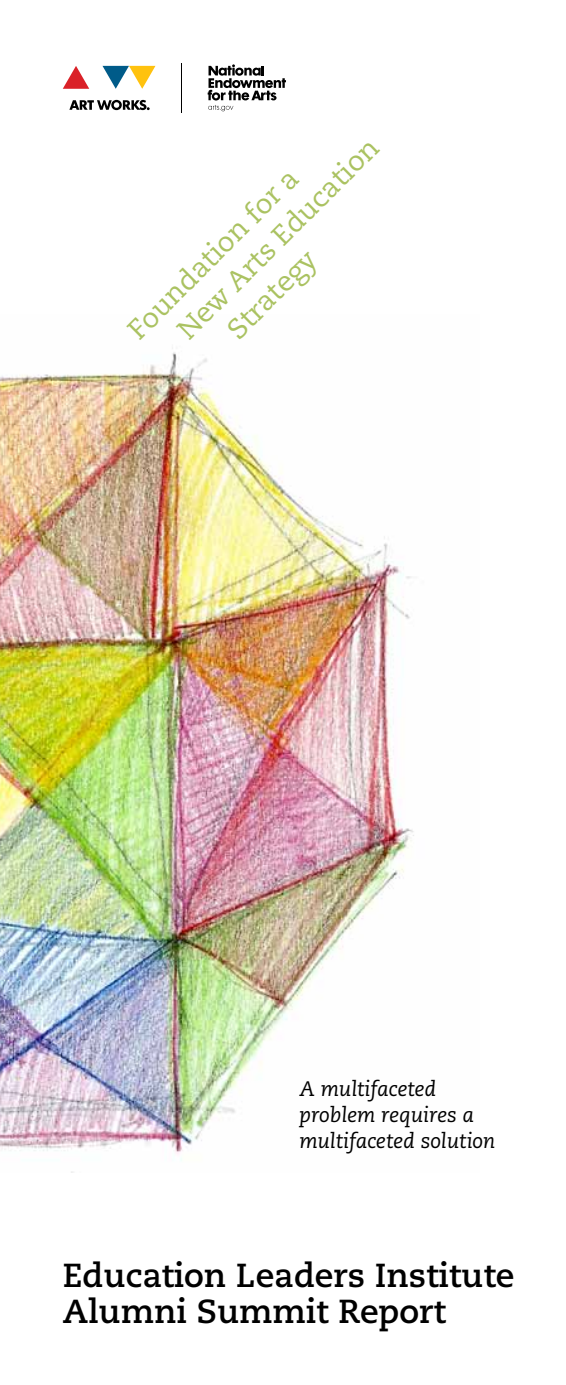
<style>
.page{position:relative;width:566px;height:1385px;background:#fff}
.page>*{position:absolute;margin:0;border:0;box-sizing:border-box;transform-origin:0 0}
.t1{font:700 33.25px/36.8px "Caecilia";color:#000}
.t2{font:28px "Caecilia";color:#aac261}
.t3{font:italic 21px/26.2px "Caecilia";color:#000}
</style>
<div class="page">
<img style="left:0;top:347px;width:414px;height:825px">
<hr style="left:181px;top:63px;width:1px;height:49px;background:#000">
<svg style="left:63px;top:66px;width:26px;height:23px"></svg>
<svg style="left:102px;top:66px;width:53px;height:23px"></svg>
<svg style="left:69px;top:100px;width:80px;height:10px"></svg>
<svg style="left:207px;top:64px;width:79px;height:47px"></svg>
<p class="t2" style="left:171px;top:323px;width:272px;rotate:-45deg">New Arts Education</p>
<p class="t2" style="left:121px;top:323px;width:229px;rotate:-45deg">Foundation for a</p>
<p class="t2" style="left:220px;top:323px;width:114px;rotate:-45deg">Strategy</p>
<p class="t3" style="left:299px;top:1075px;width:197px">A multifaceted problem requires a multifaceted solution</p>
<p class="t1" style="left:63px;top:1257px;width:452px">Education Leaders Institute<br>Alumni Summit Report</p>
</div>
